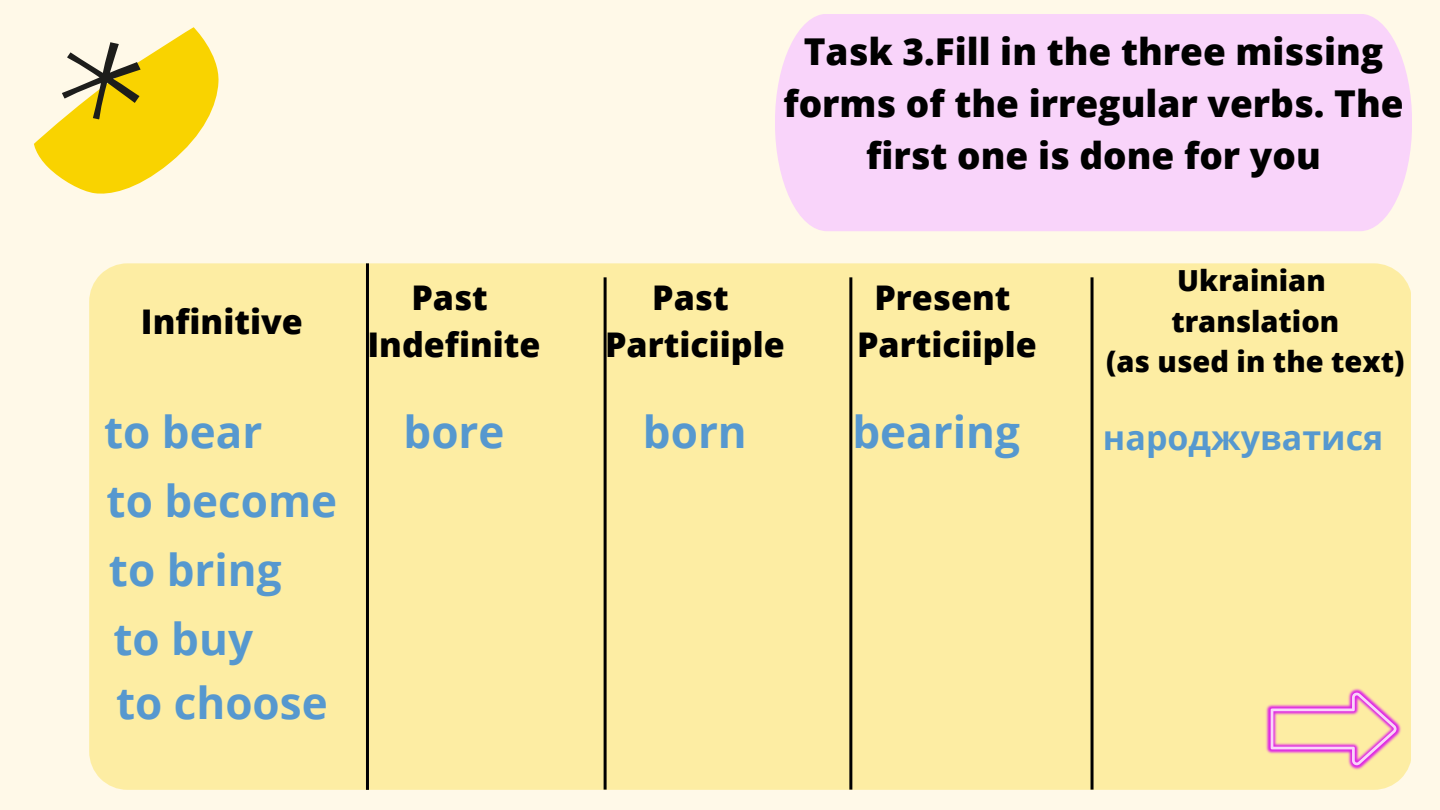
<style>
.page{position:relative;width:1440px;height:810px;background:#fff9e8}
.page>*{position:absolute;margin:0;border:0;box-sizing:border-box;transform-origin:0 0}
.t1{font:700 44px/69.2px "Open Sans";color:#5698cf}
.t2{font:800 37px/51.8px "Open Sans";color:#000;text-align:center}
.t3{font:800 34px/47.2px "Open Sans";color:#000;text-align:center}
.t4{font:700 34px "Open Sans";color:#5698cf}
.t5{font:800 29px/40.5px "Open Sans";color:#000;text-align:center}
</style>
<div class="page">
<svg style="left:34px;top:27px;width:185px;height:167px;fill:#f9d300"></svg>
<svg style="left:62px;top:42px;width:79px;height:77px"></svg>
<div style="left:775px;top:14px;width:637px;height:217px;background:#f9d4fa"></div>
<div style="left:89px;top:263px;width:1321px;height:527px;background:#fdeda3"></div>
<img style="left:1265px;top:686px;width:137px;height:85px">
<svg style="left:1271px;top:692px;width:126px;height:73px;background:#f7cab6"></svg>
<hr style="left:366px;top:263px;width:3px;height:527px;background:#000">
<hr style="left:604px;top:277px;width:3px;height:513px;background:#000">
<hr style="left:849px;top:277px;width:3px;height:513px;background:#000">
<hr style="left:1091px;top:277px;width:3px;height:513px;background:#000">
<p class="t3" style="left:141px;top:297px;width:164px">Infinitive</p>
<p class="t2" style="left:783px;top:25px;width:622px">Task 3.Fill in the three missing forms of the irregular verbs. The first one is done for you</p>
<p class="t3" style="left:367px;top:273px;width:175px">Past<br>Indefinite</p>
<p class="t3" style="left:605px;top:273px;width:181px">Past<br>Particiiple</p>
<p class="t3" style="left:857px;top:273px;width:181px">Present<br>Particiiple</p>
<p class="t5" style="left:1106px;top:260px;width:300px">Ukrainian translation<br>(as used in the text)</p>
<p class="t1" style="left:104px;top:396px;width:160px">to bear</p>
<p class="t1" style="left:403px;top:396px;width:103px">bore</p>
<p class="t1" style="left:643px;top:396px;width:105px">born</p>
<p class="t1" style="left:852px;top:396px;width:169px">bearing</p>
<p class="t1" style="left:107px;top:465px;width:232px">to become to bring<br>to buy</p>
<p class="t1" style="left:116px;top:667px;width:213px">to choose</p>
<p class="t4" style="left:1103px;top:414px;width:282px">народжуватися</p>
</div>
